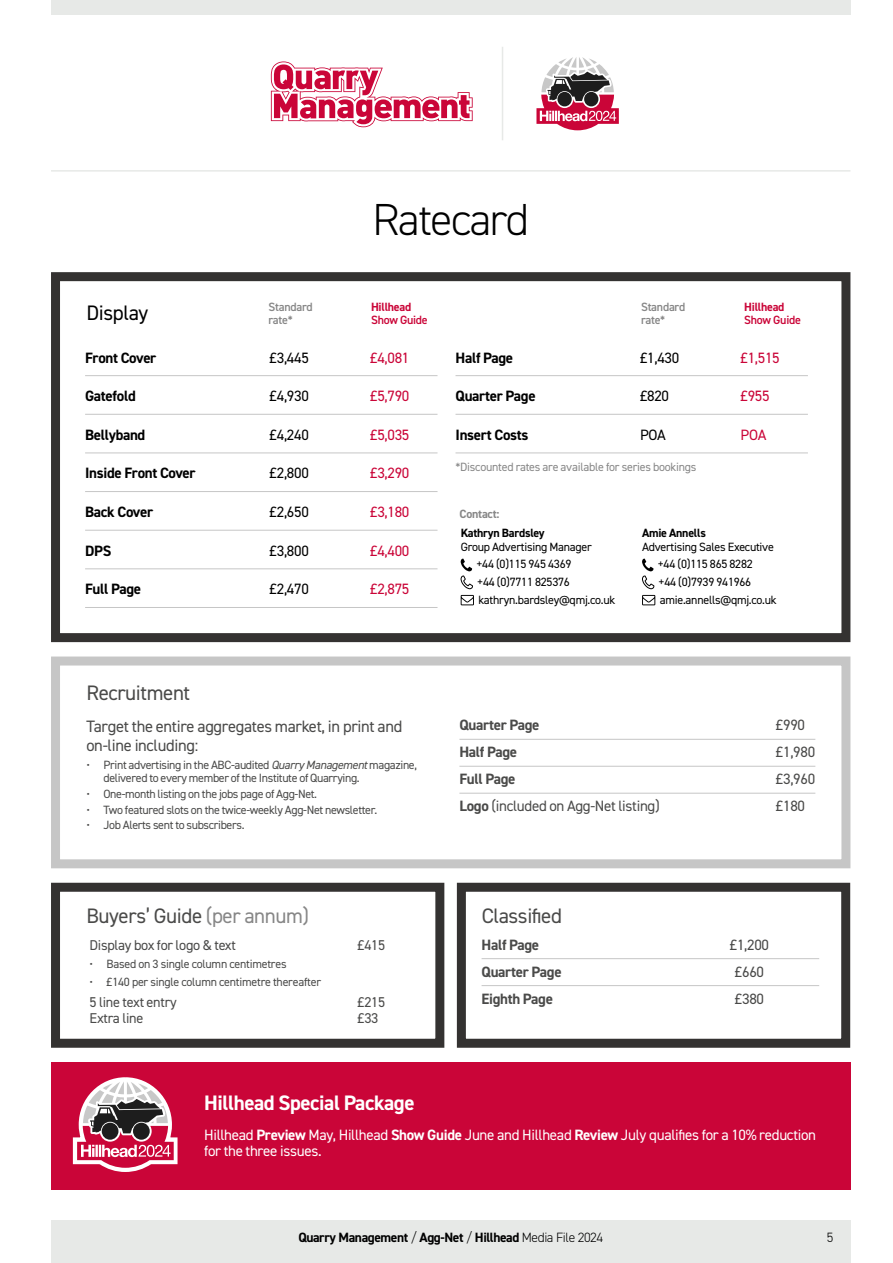
<style>
.page{position:relative;width:893px;height:1263px;background:#fff}
.page>*{position:absolute;margin:0;border:0;box-sizing:border-box;transform-origin:0 0}
.t1{font:300 45px "DIN2014";letter-spacing:-.035em;color:#000}
.t2{font:21px "DIN2014";letter-spacing:-.02em;color:#4a4a49}
.t3{font:700 21px "DIN2014";letter-spacing:-.02em;color:#fff}
.t4{font:21px "DIN2014";letter-spacing:-.02em;color:#000}
.t5{font:16.5px/19.5px "DIN2014";letter-spacing:-.02em;color:#4a4a49}
.t6{font:15px/16.5px "DIN2014";letter-spacing:-.02em;color:#fff}
.t7{font:700 15px "DIN2014";letter-spacing:-.02em;color:#000}
.t8{font:15px "DIN2014";letter-spacing:-.02em;color:#4a4a49}
.t9{font:700 15px "DIN2014";letter-spacing:-.02em;color:#4a4a49}
.t10{font:15px "DIN2014";letter-spacing:-.02em;color:#000}
.t11{font:15px "DIN2014";letter-spacing:-.02em;color:#ca0538}
.t12{font:14.25px "DIN2014";letter-spacing:-.02em;color:#4a4a49}
.t13{font:700 13.5px "DIN2014";letter-spacing:-.03em;color:#000}
.t14{font:300 13.5px "DIN2014";color:#000}
.t15{font:12px/13.5px "DIN2014";letter-spacing:-.03em;color:#4a4a49}
.t16{font:12px/17.7px "DIN2014";letter-spacing:-.02em;color:#000}
.t17{font:12px "DIN2014";letter-spacing:-.02em;color:#878787}
.t18{font:600 12px/13.5px "DIN2014";letter-spacing:-.02em;color:#878787}
.t19{font:700 12px "DIN2014";letter-spacing:-.02em;color:#000}
.t20{font:600 12px "DIN2014";letter-spacing:-.02em;color:#ca0538}
.t21{font:700 12px "DIN2014";letter-spacing:-.02em;color:#ca0538}
.t22{font:700 12px "DIN2014";letter-spacing:-.02em;color:#878787}
.s1{font-style:italic}
.s2{font-weight:700}
.s3{color:#878787}
.s4{font-weight:300}
</style>
<div class="page">
<div style="left:51px;top:0;width:799px;height:15px;background:#e7e9e7"></div>
<div style="left:51px;top:1220px;width:799px;height:43px;background:#e7e9e7"></div>
<hr style="left:51px;top:170px;width:799px;height:2px;background:#e7e9e7">
<div style="left:51px;top:656px;width:799px;height:212px;border:9px solid #c6c6c6"></div>
<hr style="left:459px;top:739px;width:356px;height:1px;background:#c6c6c6">
<hr style="left:459px;top:766px;width:356px;height:1px;background:#c6c6c6">
<hr style="left:459px;top:793px;width:356px;height:1px;background:#c6c6c6">
<div style="left:457px;top:883px;width:393px;height:165px;border:9px solid #343231"></div>
<hr style="left:482px;top:958px;width:337px;height:1px;background:#c6c6c6">
<hr style="left:482px;top:985px;width:337px;height:1px;background:#c6c6c6">
<div style="left:51px;top:883px;width:393px;height:165px;border:9px solid #343231"></div>
<div style="left:51px;top:272px;width:799px;height:370px;border:9px solid #343231"></div>
<hr style="left:85px;top:375px;width:352px;height:1px;background:#c6c6c6">
<hr style="left:85px;top:414px;width:352px;height:1px;background:#c6c6c6">
<hr style="left:85px;top:452px;width:352px;height:1px;background:#c6c6c6">
<hr style="left:85px;top:491px;width:352px;height:1px;background:#c6c6c6">
<hr style="left:85px;top:530px;width:352px;height:1px;background:#c6c6c6">
<hr style="left:85px;top:568px;width:352px;height:1px;background:#c6c6c6">
<hr style="left:85px;top:607px;width:352px;height:1px;background:#c6c6c6">
<hr style="left:455px;top:375px;width:353px;height:1px;background:#c6c6c6">
<hr style="left:455px;top:414px;width:353px;height:1px;background:#c6c6c6">
<hr style="left:455px;top:452px;width:353px;height:1px;background:#c6c6c6">
<svg style="left:460px;top:559px;width:14px;height:46px"></svg>
<svg style="left:642px;top:559px;width:13px;height:46px"></svg>
<div style="left:51px;top:1062px;width:799px;height:127px;background:#ca0538"></div>
<svg style="left:72px;top:1077px;width:106px;height:95px"></svg>
<svg style="left:271px;top:61px;width:202px;height:66px"></svg>
<svg style="left:536px;top:57px;width:83px;height:74px"></svg>
<hr style="left:502px;top:47px;width:1px;height:93px;background:#e7e9e7">
<h1 class="t1" style="left:372px;top:192px;width:158px">Ratecard</h1>
<h2 class="t4" style="left:87px;top:299px;width:63px">Display</h2>
<p class="t18" style="left:268px;top:299px;width:46px">Standard rate*</p>
<p class="t18" style="left:641px;top:299px;width:46px">Standard rate*</p>
<p class="t21" style="left:744px;top:299px;width:42px">Hillhead</p>
<p class="t21" style="left:371px;top:299px;width:42px">Hillhead</p>
<p class="t20" style="left:371px;top:312px;width:58px">Show Guide</p>
<p class="t20" style="left:744px;top:312px;width:58px">Show Guide</p>
<p class="t7" style="left:85px;top:347px;width:73px">Front Cover</p>
<p class="t10" style="left:270px;top:348px;width:41px">£3,445</p>
<p class="t11" style="left:370px;top:348px;width:41px">£4,081</p>
<p class="t7" style="left:85px;top:386px;width:52px">Gatefold</p>
<p class="t10" style="left:270px;top:387px;width:41px">£4,930</p>
<p class="t11" style="left:370px;top:387px;width:41px">£5,790</p>
<p class="t7" style="left:85px;top:425px;width:62px">Bellyband</p>
<p class="t10" style="left:270px;top:425px;width:41px">£4,240</p>
<p class="t11" style="left:370px;top:425px;width:41px">£5,035</p>
<p class="t7" style="left:85px;top:463px;width:112px">Inside Front Cover</p>
<p class="t10" style="left:270px;top:464px;width:41px">£2,800</p>
<p class="t11" style="left:370px;top:464px;width:41px">£3,290</p>
<p class="t7" style="left:85px;top:502px;width:70px">Back Cover</p>
<p class="t10" style="left:270px;top:502px;width:41px">£2,650</p>
<p class="t11" style="left:370px;top:502px;width:41px">£3,180</p>
<p class="t7" style="left:85px;top:541px;width:28px">DPS</p>
<p class="t10" style="left:270px;top:541px;width:41px">£3,800</p>
<p class="t11" style="left:370px;top:541px;width:41px">£4,400</p>
<p class="t7" style="left:85px;top:579px;width:57px">Full Page</p>
<p class="t10" style="left:270px;top:580px;width:41px">£2,470</p>
<p class="t11" style="left:370px;top:580px;width:41px">£2,875</p>
<h2 class="t2" style="left:87px;top:679px;width:105px">Recruitment</h2>
<h3 class="t5" style="left:86px;top:716px;width:317px">Target the entire aggregates market, in print and on-line including:</h3>
<p class="t15" style="left:103px;top:758px;width:315px;text-indent:-17px">• Print advertising in the ABC-audited <span class="s1">Quarry Management</span> magazine, delivered to every member of the Institute of Quarrying.</p>
<p class="t15" style="left:86px;top:787px;width:232px">• One-month listing on the jobs page of Agg-Net.</p>
<p class="t15" style="left:86px;top:802px;width:292px">• Two featured slots on the twice-weekly Agg-Net newsletter.</p>
<p class="t15" style="left:86px;top:818px;width:160px">• Job Alerts sent to subscribers.</p>
<p class="t7" style="left:455px;top:347px;width:59px">Half Page</p>
<p class="t10" style="left:640px;top:348px;width:41px">£1,430</p>
<p class="t11" style="left:740px;top:348px;width:41px">£1,515</p>
<p class="t7" style="left:455px;top:386px;width:82px">Quarter Page</p>
<p class="t10" style="left:640px;top:387px;width:31px">£820</p>
<p class="t11" style="left:740px;top:387px;width:31px">£955</p>
<p class="t7" style="left:455px;top:425px;width:74px">Insert Costs</p>
<p class="t10" style="left:640px;top:425px;width:27px">POA</p>
<p class="t11" style="left:740px;top:425px;width:27px">POA</p>
<p class="t17" style="left:455px;top:459px;width:242px">*Discounted rates are available for series bookings</p>
<p class="t22" style="left:460px;top:506px;width:41px">Contact:</p>
<p class="t19" style="left:461px;top:525px;width:86px">Kathryn Bardsley</p>
<p class="t16" style="left:476px;top:537px;width:140px;text-indent:-16px">Group Advertising Manager<br>+44 (0)115 945 4369<br>+44 (0)7711 825376 kathryn.bardsley@qmj.co.uk</p>
<p class="t19" style="left:642px;top:525px;width:65px">Amie Annells</p>
<p class="t16" style="left:658px;top:537px;width:120px;text-indent:-16px">Advertising Sales Executive +44 (0)115 865 8282<br>+44 (0)7939 941966 amie.annells@qmj.co.uk</p>
<p class="t9" style="left:459px;top:715px;width:82px">Quarter Page</p>
<p class="t8" style="left:776px;top:716px;width:31px">£990</p>
<p class="t9" style="left:459px;top:742px;width:59px">Half Page</p>
<p class="t8" style="left:776px;top:743px;width:41px">£1,980</p>
<p class="t9" style="left:459px;top:769px;width:57px">Full Page</p>
<p class="t8" style="left:776px;top:770px;width:41px">£3,960</p>
<p class="t8" style="left:459px;top:797px;width:202px"><span class="s2">Logo</span> (included on Agg-Net listing)</p>
<p class="t8" style="left:776px;top:797px;width:31px">£180</p>
<h2 class="t2" style="left:87px;top:902px;width:224px">Buyers’ Guide <span class="s3">(per annum)</span></h2>
<h2 class="t2" style="left:482px;top:902px;width:82px">Classified</h2>
<p class="t12" style="left:90px;top:936px;width:148px">Display box for logo &amp; text</p>
<p class="t12" style="left:358px;top:936px;width:29px">£415</p>
<p class="t15" style="left:90px;top:957px;width:198px">• Based on 3 single column centimetres</p>
<p class="t15" style="left:90px;top:975px;width:233px">• £140 per single column centimetre thereafter</p>
<p class="t12" style="left:90px;top:993px;width:89px">5 line text entry</p>
<p class="t12" style="left:358px;top:993px;width:29px">£215</p>
<p class="t12" style="left:90px;top:1009px;width:55px">Extra line</p>
<p class="t12" style="left:358px;top:1009px;width:22px">£33</p>
<p class="t9" style="left:482px;top:935px;width:59px">Half Page</p>
<p class="t8" style="left:730px;top:935px;width:41px">£1,200</p>
<p class="t9" style="left:482px;top:961px;width:82px">Quarter Page</p>
<p class="t8" style="left:735px;top:962px;width:31px">£660</p>
<p class="t9" style="left:482px;top:988px;width:73px">Eighth Page</p>
<p class="t8" style="left:735px;top:989px;width:31px">£380</p>
<h2 class="t3" style="left:204px;top:1089px;width:212px">Hillhead Special Package</h2>
<p class="t6" style="left:204px;top:1126px;width:613px">Hillhead <span class="s2">Preview</span> May, Hillhead <span class="s2">Show Guide</span> June and Hillhead <span class="s2">Review</span> July qualifies for a 10% reduction for the three issues.</p>
<p class="t13" style="left:298px;top:1229px;width:306px">Quarry Management <span class="s4">/</span> Agg-Net <span class="s4">/</span> Hillhead <span class="s4">Media File 2024</span></p>
<p class="t14" style="left:827px;top:1229px;width:8px">5</p>
</div>
